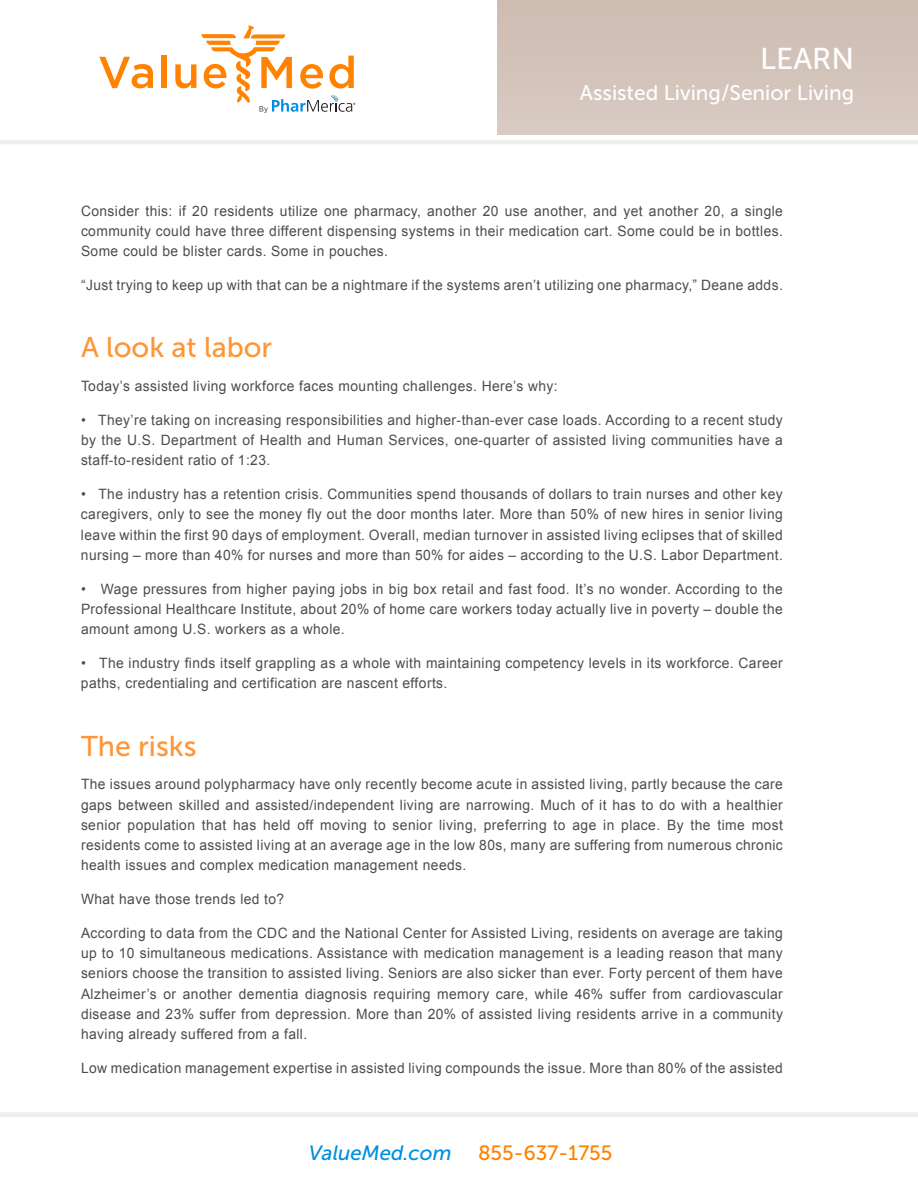
<style>
.page{position:relative;width:918px;height:1188px;background:#fff}
.page>*{position:absolute;margin:0;border:0;box-sizing:border-box;transform-origin:0 0}
.t1{font:30px "Museo Sans 500";color:#fff}
.Normal_Paragraph{font:28.5px "Museo Sans 500";color:#ff9536}
.t2{font:21px "Museo Sans 500";color:#fff}
.t3{font:italic 20.7px "Museo Sans 500";color:#008fde}
.t4{font:20.7px "Museo Sans 500";color:#ff8200}
.Normal_Paragraph-2{font:14.25px/20.2px "Arial";letter-spacing:.03em;color:#4b4c4d;text-align:justify}
</style>
<div class="page">
<div style="left:497px;top:0;width:421px;height:135px;background:#d2c3b9"></div>
<svg style="left:99px;top:57px;width:54px;height:31px"></svg>
<div style="left:161px;top:55px;width:6px;height:33px;background:#ff8200"></div>
<svg style="left:175px;top:64px;width:21px;height:24px"></svg>
<svg style="left:202px;top:25px;width:153px;height:88px"></svg>
<hr style="left:0;top:140px;width:918px;height:4px;background:#eeeeef">
<div style="left:0;top:1112px;width:918px;height:5px;background:#eeeeef"></div>
<h1 class="t1" style="left:760px;top:42px;width:95px">LEARN</h1>
<h3 class="t2" style="left:580px;top:81px;width:276px">Assisted Living/Senior Living</h3>
<p class="Normal_Paragraph-2" style="left:81px;top:201px;width:703px">Consider this: if 20 residents utilize one pharmacy, another 20 use another, and yet another 20, a single community could have three different dispensing systems in their medication cart. Some could be in bottles.<br>Some could be blister cards. Some in pouches.</p>
<p class="Normal_Paragraph-2" style="left:81px;top:275px;width:703px">“Just trying to keep up with that can be a nightmare if the systems aren’t utilizing one pharmacy,” Deane adds.</p>
<p class="Normal_Paragraph" style="left:81px;top:332px;width:193px">A look at labor</p>
<p class="Normal_Paragraph-2" style="left:81px;top:376px;width:478px">Today’s assisted living workforce faces mounting challenges. Here’s why:</p>
<p class="Normal_Paragraph-2" style="left:81px;top:410px;width:703px">• They’re taking on increasing responsibilities and higher-than-ever case loads. According to a recent study by the U.S. Department of Health and Human Services, one-quarter of assisted living communities have a staff-to-resident ratio of 1:23.</p>
<p class="Normal_Paragraph-2" style="left:81px;top:484px;width:703px">• The industry has a retention crisis. Communities spend thousands of dollars to train nurses and other key caregivers, only to see the money fly out the door months later. More than 50% of new hires in senior living leave within the first 90 days of employment. Overall, median turnover in assisted living eclipses that of skilled nursing – more than 40% for nurses and more than 50% for aides – according to the U.S. Labor Department.</p>
<p class="Normal_Paragraph-2" style="left:81px;top:579px;width:703px">• Wage pressures from higher paying jobs in big box retail and fast food. It’s no wonder. According to the Professional Healthcare Institute, about 20% of home care workers today actually live in poverty – double the amount among U.S. workers as a whole.</p>
<p class="Normal_Paragraph-2" style="left:81px;top:653px;width:703px">• The industry finds itself grappling as a whole with maintaining competency levels in its workforce. Career paths, credentialing and certification are nascent efforts.</p>
<p class="Normal_Paragraph" style="left:81px;top:730px;width:117px">The risks</p>
<p class="Normal_Paragraph-2" style="left:81px;top:774px;width:703px">The issues around polypharmacy have only recently become acute in assisted living, partly because the care gaps between skilled and assisted/independent living are narrowing. Much of it has to do with a healthier senior population that has held off moving to senior living, preferring to age in place. By the time most residents come to assisted living at an average age in the low 80s, many are suffering from numerous chronic health issues and complex medication management needs.</p>
<p class="Normal_Paragraph-2" style="left:81px;top:889px;width:205px">What have those trends led to?</p>
<p class="Normal_Paragraph-2" style="left:81px;top:923px;width:703px">According to data from the CDC and the National Center for Assisted Living, residents on average are taking up to 10 simultaneous medications. Assistance with medication management is a leading reason that many seniors choose the transition to assisted living. Seniors are also sicker than ever. Forty percent of them have Alzheimer’s or another dementia diagnosis requiring memory care, while 46% suffer from cardiovascular disease and 23% suffer from depression. More than 20% of assisted living residents arrive in a community having already suffered from a fall.</p>
<p class="Normal_Paragraph-2" style="left:81px;top:1058px;width:703px">Low medication management expertise in assisted living compounds the issue. More than 80% of the assisted</p>
<h3 class="t3" style="left:309px;top:1141px;width:144px">ValueMed.com</h3>
<h3 class="t4" style="left:478px;top:1141px;width:136px">855-637-1755</h3>
</div>
